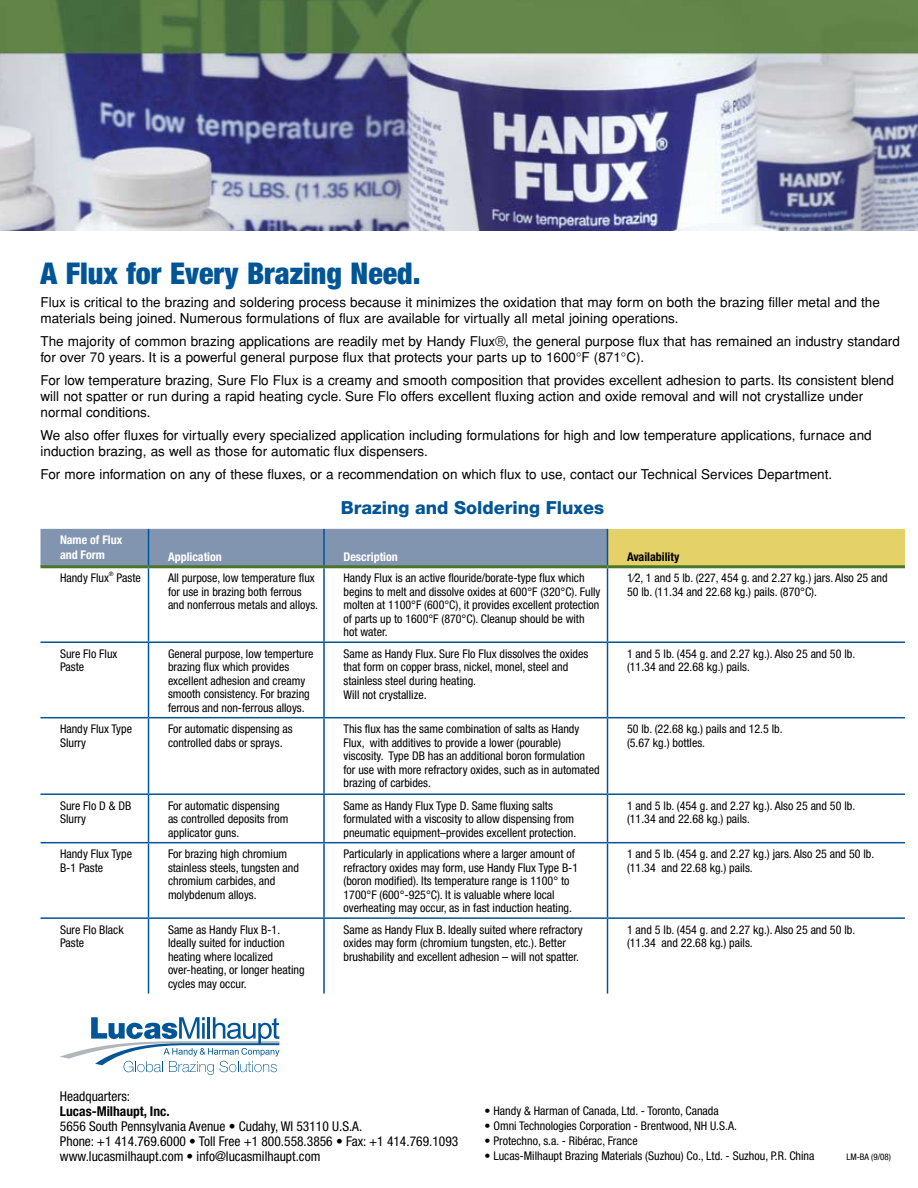
<style>
.page{position:relative;width:918px;height:1188px;background:#fff}
.page>*{position:absolute;margin:0;border:0;box-sizing:border-box;transform-origin:0 0}
.t1{font:900 condensed 30px "Helvetica Neue";color:#005596}
.t2{font:800 18px "Helvetica Neue";color:#005596}
.t3{font:13.5px/16.2px "Helvetica";color:#000}
.t4{font:condensed 13.5px/15px "Helvetica Neue";color:#000}
.t5{font:700 condensed 13.5px "Helvetica Neue";color:#000}
.t6{font:condensed 12px/13.5px "Helvetica Neue";color:#000}
.t7{font:700 condensed 12px/15px "Helvetica Neue";color:#fff}
.t8{font:700 condensed 12px "Helvetica Neue";color:#000}
.t9{font:condensed 9px "Helvetica Neue";color:#000}
.t10{font:condensed 6px "Helvetica Neue";color:#000}
</style>
<div class="page">
<div style="left:40px;top:529px;width:567px;height:36px;background:#8194b0"></div>
<div style="left:608px;top:529px;width:297px;height:38px;background:#e4d168"></div>
<hr style="left:40px;top:565px;width:108px;height:3px;background:#49742a">
<hr style="left:40px;top:641px;width:108px;height:2px;background:#005596">
<hr style="left:40px;top:717px;width:108px;height:1px;background:#005596">
<hr style="left:40px;top:793px;width:108px;height:2px;background:#005596">
<hr style="left:40px;top:842px;width:108px;height:1px;background:#005596">
<hr style="left:608px;top:565px;width:297px;height:3px;background:#49742a">
<hr style="left:148px;top:643px;width:1px;height:74px;background:#005596">
<hr style="left:323px;top:643px;width:2px;height:74px;background:#005596">
<hr style="left:148px;top:717px;width:176px;height:1px;background:#005596">
<hr style="left:148px;top:718px;width:1px;height:75px;background:#005596">
<hr style="left:324px;top:717px;width:284px;height:1px;background:#005596">
<hr style="left:323px;top:718px;width:2px;height:75px;background:#005596">
<hr style="left:148px;top:793px;width:176px;height:2px;background:#005596">
<hr style="left:148px;top:795px;width:1px;height:47px;background:#005596">
<hr style="left:324px;top:793px;width:284px;height:2px;background:#005596">
<hr style="left:323px;top:795px;width:2px;height:47px;background:#005596">
<hr style="left:148px;top:842px;width:176px;height:1px;background:#005596">
<hr style="left:148px;top:843px;width:1px;height:74px;background:#005596">
<hr style="left:324px;top:842px;width:284px;height:1px;background:#005596">
<hr style="left:323px;top:843px;width:2px;height:74px;background:#005596">
<hr style="left:148px;top:568px;width:1px;height:73px;background:#005596">
<hr style="left:323px;top:568px;width:2px;height:73px;background:#005596">
<hr style="left:607px;top:568px;width:1px;height:73px;background:#005596">
<hr style="left:148px;top:641px;width:176px;height:2px;background:#005596">
<hr style="left:324px;top:641px;width:284px;height:2px;background:#005596">
<hr style="left:608px;top:641px;width:297px;height:2px;background:#005596">
<hr style="left:607px;top:643px;width:1px;height:74px;background:#005596">
<hr style="left:608px;top:717px;width:297px;height:1px;background:#005596">
<hr style="left:607px;top:718px;width:1px;height:75px;background:#005596">
<hr style="left:608px;top:793px;width:297px;height:2px;background:#005596">
<hr style="left:607px;top:795px;width:1px;height:47px;background:#005596">
<hr style="left:608px;top:842px;width:297px;height:1px;background:#005596">
<hr style="left:607px;top:843px;width:1px;height:74px;background:#005596">
<hr style="left:148px;top:529px;width:1px;height:36px;background:#005596">
<hr style="left:323px;top:529px;width:2px;height:36px;background:#005596">
<hr style="left:607px;top:529px;width:1px;height:36px;background:#005596">
<hr style="left:148px;top:565px;width:176px;height:3px;background:#49742a">
<hr style="left:324px;top:565px;width:284px;height:3px;background:#49742a">
<hr style="left:40px;top:917px;width:108px;height:2px;background:#005596">
<hr style="left:148px;top:917px;width:176px;height:2px;background:#005596">
<hr style="left:148px;top:919px;width:1px;height:75px;background:#005596">
<hr style="left:324px;top:917px;width:284px;height:2px;background:#005596">
<hr style="left:323px;top:919px;width:2px;height:75px;background:#005596">
<hr style="left:608px;top:917px;width:297px;height:2px;background:#005596">
<hr style="left:607px;top:919px;width:1px;height:75px;background:#005596">
<img style="left:0;top:0;width:918px;height:231px">
<svg style="left:60px;top:1017px;width:219px;height:58px"></svg>
<h1 class="t1" style="left:40px;top:255px;width:382px">A Flux for Every Brazing Need.</h1>
<p class="t3" style="left:40px;top:294px;width:841px">Flux is critical to the brazing and soldering process because it minimizes the oxidation that may form on both the brazing filler metal and the materials being joined. Numerous formulations of flux are available for virtually all metal joining operations.</p>
<p class="t3" style="left:40px;top:333px;width:861px">The majority of common brazing applications are readily met by Handy Flux®, the general purpose flux that has remained an industry standard for over 70 years. It is a powerful general purpose flux that protects your parts up to 1600°F (871°C).</p>
<p class="t3" style="left:40px;top:372px;width:855px">For low temperature brazing, Sure Flo Flux is a creamy and smooth composition that provides excellent adhesion to parts. Its consistent blend will not spatter or run during a rapid heating cycle. Sure Flo offers excellent fluxing action and oxide removal and will not crystallize under normal conditions.</p>
<p class="t3" style="left:40px;top:427px;width:833px">We also offer fluxes for virtually every specialized application including formulations for high and low temperature applications, furnace and induction brazing, as well as those for automatic flux dispensers.</p>
<p class="t3" style="left:40px;top:466px;width:793px">For more information on any of these fluxes, or a recommendation on which flux to use, contact our Technical Services Department.</p>
<p class="t7" style="left:60px;top:532px;width:64px">Name of Flux and Form</p>
<h2 class="t2" style="left:341px;top:497px;width:265px">Brazing and Soldering Fluxes</h2>
<p class="t7" style="left:168px;top:549px;width:55px">Application</p>
<p class="t7" style="left:344px;top:549px;width:56px">Description</p>
<p class="t8" style="left:627px;top:549px;width:54px">Availability</p>
<p class="t6" style="left:60px;top:571px;width:50px">Handy Flux</p>
<p class="t10" style="left:109px;top:571px;width:6px">®</p>
<p class="t6" style="left:117px;top:571px;width:26px">Paste</p>
<p class="t6" style="left:168px;top:571px;width:152px">All purpose, low temperature flux for use in brazing both ferrous and nonferrous metals and alloys.</p>
<p class="t6" style="left:344px;top:571px;width:258px">Handy Flux is an active flouride/borate-type flux which begins to melt and dissolve oxides at 600°F (320°C). Fully molten at 1100°F (600°C), it provides excellent protection of parts up to 1600°F (870°C). Cleanup should be with hot water.</p>
<p class="t6" style="left:627px;top:571px;width:262px">1⁄2, 1 and 5 lb. (227, 454 g. and 2.27 kg.) jars. Also 25 and<br>50 lb. (11.34 and 22.68 kg.) pails. (870°C).</p>
<p class="t6" style="left:60px;top:647px;width:59px">Sure Flo Flux<br>Paste</p>
<p class="t6" style="left:168px;top:647px;width:147px">General purpose, low temperture brazing flux which provides excellent adhesion and creamy smooth consistency. For brazing ferrous and non-ferrous alloys.</p>
<p class="t6" style="left:344px;top:646px;width:246px">Same as Handy Flux. Sure Flo Flux dissolves the oxides that form on copper brass, nickel, monel, steel and stainless steel during heating.<br>Will not crystallize.</p>
<p class="t6" style="left:627px;top:647px;width:230px">1 and 5 lb. (454 g. and 2.27 kg.). Also 25 and 50 lb. (11.34 and 22.68 kg.) pails.</p>
<p class="t6" style="left:60px;top:722px;width:74px">Handy Flux Type<br>Slurry</p>
<p class="t6" style="left:168px;top:722px;width:126px">For automatic dispensing as controlled dabs or sprays.</p>
<p class="t6" style="left:344px;top:722px;width:258px">This flux has the same combination of salts as Handy Flux, with additives to provide a lower (pourable) viscosity. Type DB has an additional boron formulation for use with more refractory oxides, such as in automated brazing of carbides.</p>
<p class="t6" style="left:627px;top:722px;width:157px">50 lb. (22.68 kg.) pails and 12.5 lb. (5.67 kg.) bottles.</p>
<p class="t6" style="left:60px;top:799px;width:73px">Sure Flo D &amp; DB<br>Slurry</p>
<p class="t6" style="left:168px;top:799px;width:122px">For automatic dispensing as controlled deposits from applicator guns.</p>
<p class="t6" style="left:344px;top:799px;width:234px">Same as Handy Flux Type D. Same fluxing salts formulated with a viscosity to allow dispensing from pneumatic equipment–provides excellent protection.</p>
<p class="t6" style="left:627px;top:799px;width:230px">1 and 5 lb. (454 g. and 2.27 kg.). Also 25 and 50 lb. (11.34 and 22.68 kg.) pails.</p>
<p class="t6" style="left:60px;top:847px;width:74px">Handy Flux Type<br>B-1 Paste</p>
<p class="t6" style="left:168px;top:847px;width:133px">For brazing high chromium stainless steels, tungsten and chromium carbides, and molybdenum alloys.</p>
<p class="t6" style="left:344px;top:847px;width:236px">Particularly in applications where a larger amount of refractory oxides may form, use Handy Flux Type B-1 (boron modified). Its temperature range is 1100° to 1700°F (600°-925°C). It is valuable where local overheating may occur, as in fast induction heating.</p>
<p class="t6" style="left:627px;top:847px;width:249px">1 and 5 lb. (454 g. and 2.27 kg.) jars. Also 25 and 50 lb. (11.34 and 22.68 kg.) pails.</p>
<p class="t6" style="left:60px;top:923px;width:65px">Sure Flo Black<br>Paste</p>
<p class="t6" style="left:168px;top:923px;width:138px">Same as Handy Flux B-1.<br>Ideally suited for induction heating where localized over-heating, or longer heating cycles may occur.</p>
<p class="t6" style="left:344px;top:923px;width:241px">Same as Handy Flux B. Ideally suited where refractory oxides may form (chromium tungsten, etc.). Better brushability and excellent adhesion – will not spatter.</p>
<p class="t6" style="left:627px;top:923px;width:230px">1 and 5 lb. (454 g. and 2.27 kg.). Also 25 and 50 lb. (11.34 and 22.68 kg.) pails.</p>
<p class="t4" style="left:60px;top:1089px;width:72px">Headquarters:</p>
<p class="t5" style="left:60px;top:1103px;width:111px">Lucas-Milhaupt, Inc.</p>
<p class="t4" style="left:60px;top:1119px;width:400px">5656 South Pennsylvania Avenue • Cudahy, WI 53110 U.S.A.<br>Phone: +1 414.769.6000 • Toll Free +1 800.558.3856 • Fax: +1 414.769.1093 www.lucasmilhaupt.com • info@lucasmilhaupt.com</p>
<p class="t6" style="left:484px;top:1104px;width:236px">• Handy &amp; Harman of Canada, Ltd. - Toronto, Canada</p>
<p class="t6" style="left:484px;top:1119px;width:254px">• Omni Technologies Corporation - Brentwood, NH U.S.A.</p>
<p class="t6" style="left:484px;top:1134px;width:155px">• Protechno, s.a. - Ribérac, France</p>
<p class="t6" style="left:484px;top:1149px;width:331px">• Lucas-Milhaupt Brazing Materials (Suzhou) Co., Ltd. - Suzhou, P.R. China</p>
<p class="t9" style="left:846px;top:1152px;width:46px">LM-BA (9/08)</p>
</div>
